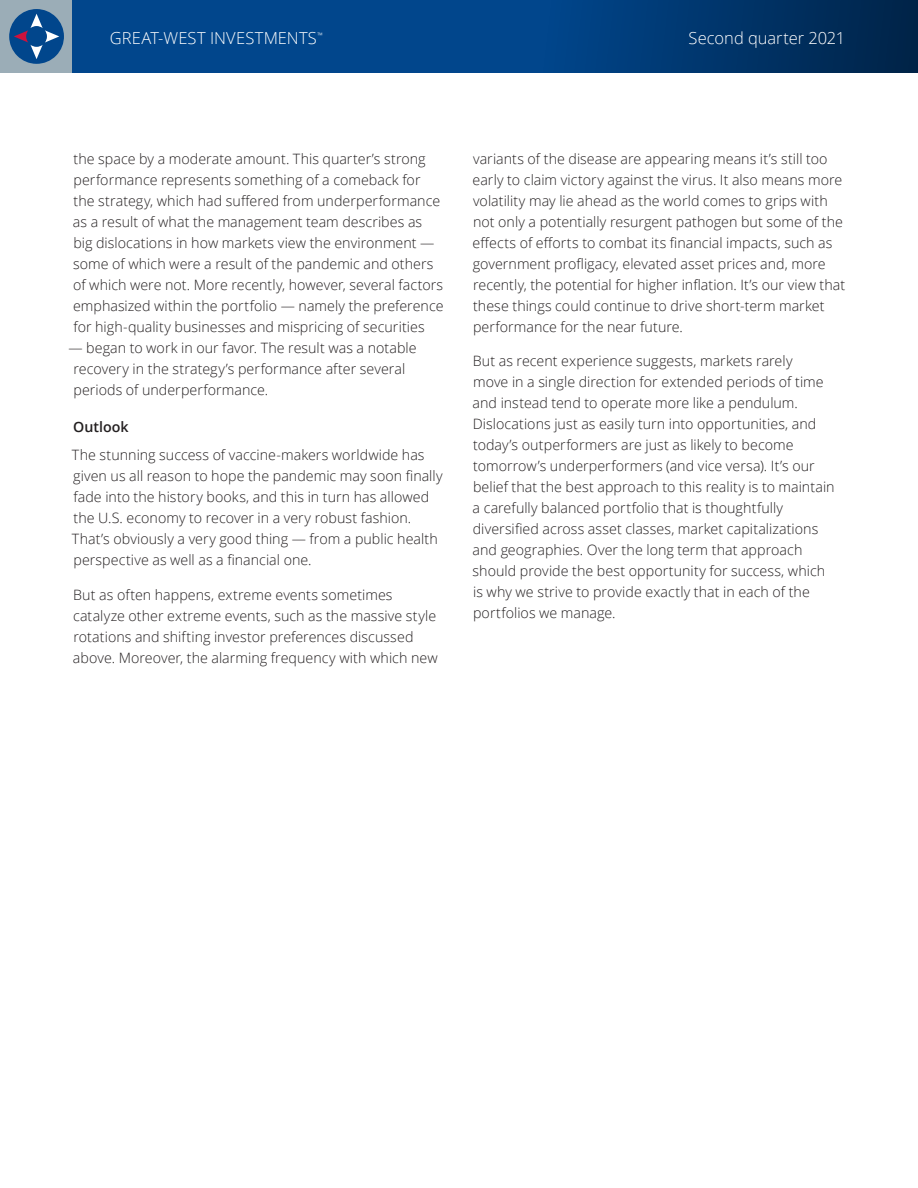
<style>
.page{position:relative;width:918px;height:1188px;background:#fff}
.page>*{position:absolute;margin:0;border:0;box-sizing:border-box;transform-origin:0 0}
.t1{font:300 16.5px "Open Sans";letter-spacing:.005em;color:#fff}
.Body{font:300 14.25px/21px "Open Sans";letter-spacing:.005em;color:#231f20}
.Subhead_1_span{font:600 14.25px "Open Sans";color:#231f20}
.t2{font:300 7.35px "Open Sans";color:#fff}
</style>
<div class="page">
<div style="left:0;top:0;width:73px;height:73px;background:#9badb7"></div>
<div style="left:72px;top:0;width:846px;height:73px;background:#01468c"></div>
<svg style="left:9px;top:9px;width:55px;height:55px"></svg>
<svg style="left:595px;top:0;width:323px;height:73px"></svg>
<p class="t1" style="left:110px;top:27px;width:208px">GREAT-WEST INVESTMENTS</p>
<p class="t2" style="left:317px;top:30px;width:7px">™</p>
<p class="t1" style="left:689px;top:27px;width:158px">Second quarter 2021</p>
<p class="Body" style="left:73px;top:148px;width:372px">the space by a moderate amount. This quarter’s strong performance represents something of a comeback for the strategy, which had suffered from underperformance as a result of what the management team describes as big dislocations in how markets view the environment — some of which were a result of the pandemic and others of which were not. More recently, however, several factors emphasized within the portfolio — namely the preference for high-quality businesses and mispricing of securities</p>
<p class="Body" style="left:73px;top:337px;width:345px;text-indent:-5px">— began to work in our favor. The result was a notable recovery in the strategy’s performance after several periods of underperformance.</p>
<p class="Subhead_1_span" style="left:73px;top:417px;width:57px">Outlook</p>
<p class="Body" style="left:72px;top:444px;width:372px">The stunning success of vaccine-makers worldwide has given us all reason to hope the pandemic may soon finally fade into the history books, and this in turn has allowed the U.S. economy to recover in a very robust fashion.<br>That’s obviously a very good thing — from a public health perspective as well as a financial one.</p>
<p class="Body" style="left:73px;top:583px;width:366px">But as often happens, extreme events sometimes catalyze other extreme events, such as the massive style rotations and shifting investor preferences discussed above. Moreover, the alarming frequency with which new</p>
<p class="Body" style="left:473px;top:148px;width:374px">variants of the disease are appearing means it’s still too early to claim victory against the virus. It also means more volatility may lie ahead as the world comes to grips with not only a potentially resurgent pathogen but some of the effects of efforts to combat its financial impacts, such as government profligacy, elevated asset prices and, more recently, the potential for higher inflation. It’s our view that these things could continue to drive short-term market performance for the near future.</p>
<p class="Body" style="left:473px;top:350px;width:364px">But as recent experience suggests, markets rarely<br>move in a single direction for extended periods of time and instead tend to operate more like a pendulum.<br>Dislocations just as easily turn into opportunities, and today’s outperformers are just as likely to become tomorrow’s underperformers (and vice versa). It’s our belief that the best approach to this reality is to maintain a carefully balanced portfolio that is thoughtfully diversified across asset classes, market capitalizations and geographies. Over the long term that approach should provide the best opportunity for success, which is why we strive to provide exactly that in each of the portfolios we manage.</p>
</div>
